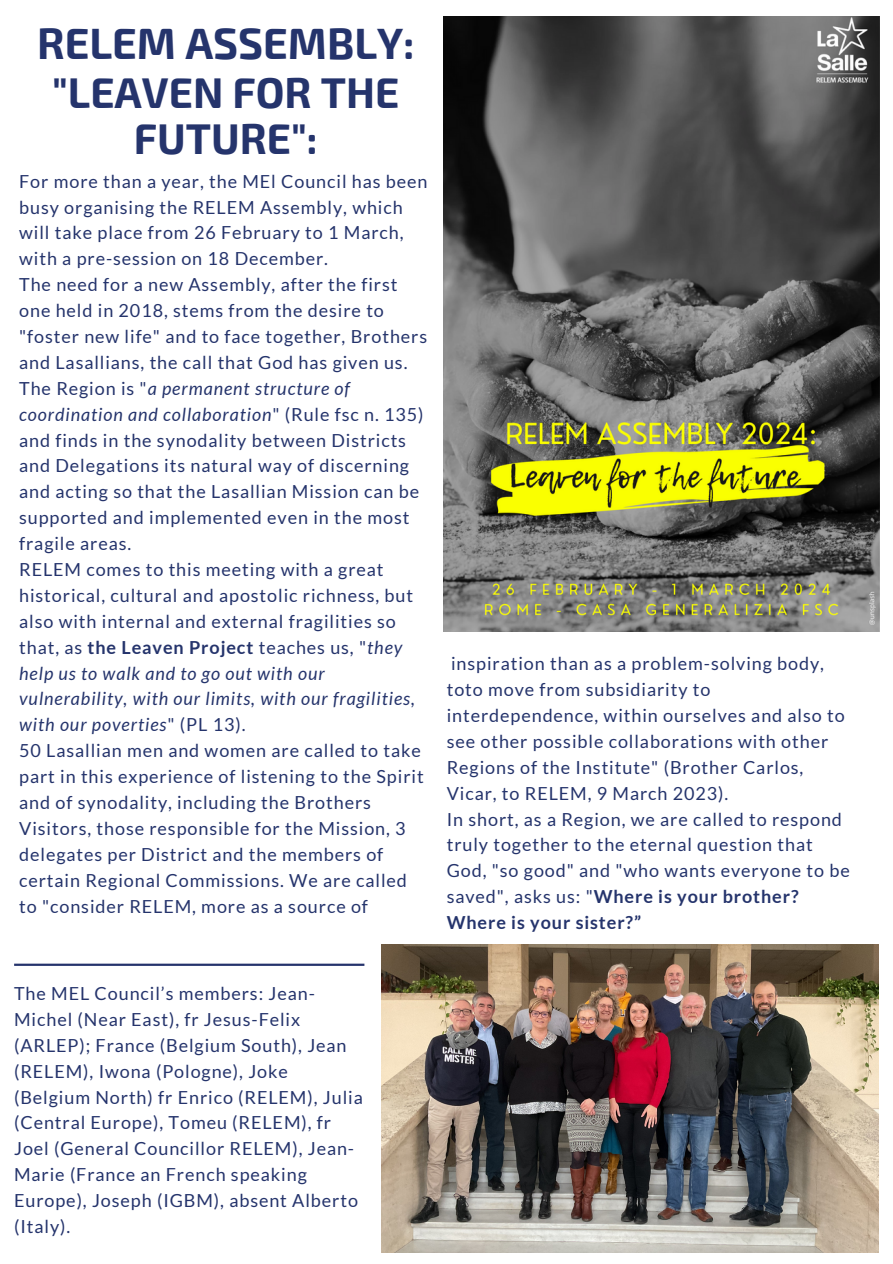
<style>
.page{position:relative;width:893px;height:1264px;background:#fff}
.page>*{position:absolute;margin:0;border:0;box-sizing:border-box;transform-origin:0 0}
.t1{font:700 42.9px "Exo 2";color:#25346c}
.t2{font:700 42.15px/46.2px "Exo 2";color:#25346c;text-align:center}
.t3{font:18px/25.8px "Lato";letter-spacing:.05em;color:#25346c}
.s1{font-style:italic}
.s2{font-weight:700}
</style>
<div class="page">
<img style="left:381px;top:944px;width:497px;height:308px">
<hr style="left:14px;top:963px;width:350px;height:2px;background:#25336c">
<img style="left:444px;top:17px;width:435px;height:614px">
<p class="t1" style="left:37px;top:15px;width:379px">RELEM ASSEMBLY:</p>
<p class="t2" style="left:52px;top:68px;width:348px">"LEAVEN FOR THE<br>FUTURE":</p>
<p class="t3" style="left:19px;top:168px;width:410px">For more than a year, the MEl Council has been busy organising the RELEM Assembly, which will take place from 26 February to 1 March, with a pre-session on 18 December.</p>
<p class="t3" style="left:19px;top:271px;width:409px">The need for a new Assembly, after the first one held in 2018, stems from the desire to "foster new life" and to face together, Brothers and Lasallians, the call that God has given us.</p>
<p class="t3" style="left:19px;top:375px;width:406px">The Region is "<span class="s1">a permanent structure of coordination and collaboration</span>" (Rule fsc n. 135) and finds in the synodality between Districts and Delegations its natural way of discerning and acting so that the Lasallian Mission can be supported and implemented even in the most fragile areas.</p>
<p class="t3" style="left:19px;top:556px;width:397px">RELEM comes to this meeting with a great historical, cultural and apostolic richness, but also with internal and external fragilities so that, as <span class="s2">the Leaven Project</span> teaches us, "<span class="s1">they help us to walk and to go out with our vulnerability, with our limits, with our fragilities, with our poverties</span>" (PL 13).</p>
<p class="t3" style="left:19px;top:737px;width:406px">50 Lasallian men and women are called to take part in this experience of listening to the Spirit and of synodality, including the Brothers Visitors, those responsible for the Mission, 3 delegates per District and the members of certain Regional Commissions. We are called to "consider RELEM, more as a source of</p>
<p class="t3" style="left:446px;top:650px;width:399px">inspiration than as a problem-solving body, toto move from subsidiarity to interdependence, within ourselves and also to see other possible collaborations with other Regions of the Institute" (Brother Carlos, Vicar, to RELEM, 9 March 2023).</p>
<p class="t3" style="left:446px;top:805px;width:404px">In short, as a Region, we are called to respond truly together to the eternal question that God, "so good" and "who wants everyone to be saved", asks us: "<span class="s2">Where is your brother?<br>Where is your sister?”</span></p>
<p class="t3" style="left:14px;top:980px;width:350px">The MEL Council’s members: Jean-Michel (Near East), fr Jesus-Felix (ARLEP); France (Belgium South), Jean (RELEM), Iwona (Pologne), Joke (Belgium North) fr Enrico (RELEM), Julia (Central Europe), Tomeu (RELEM), fr Joel (General Councillor RELEM), Jean-Marie (France an French speaking Europe), Joseph (IGBM), absent Alberto (Italy).</p>
</div>
